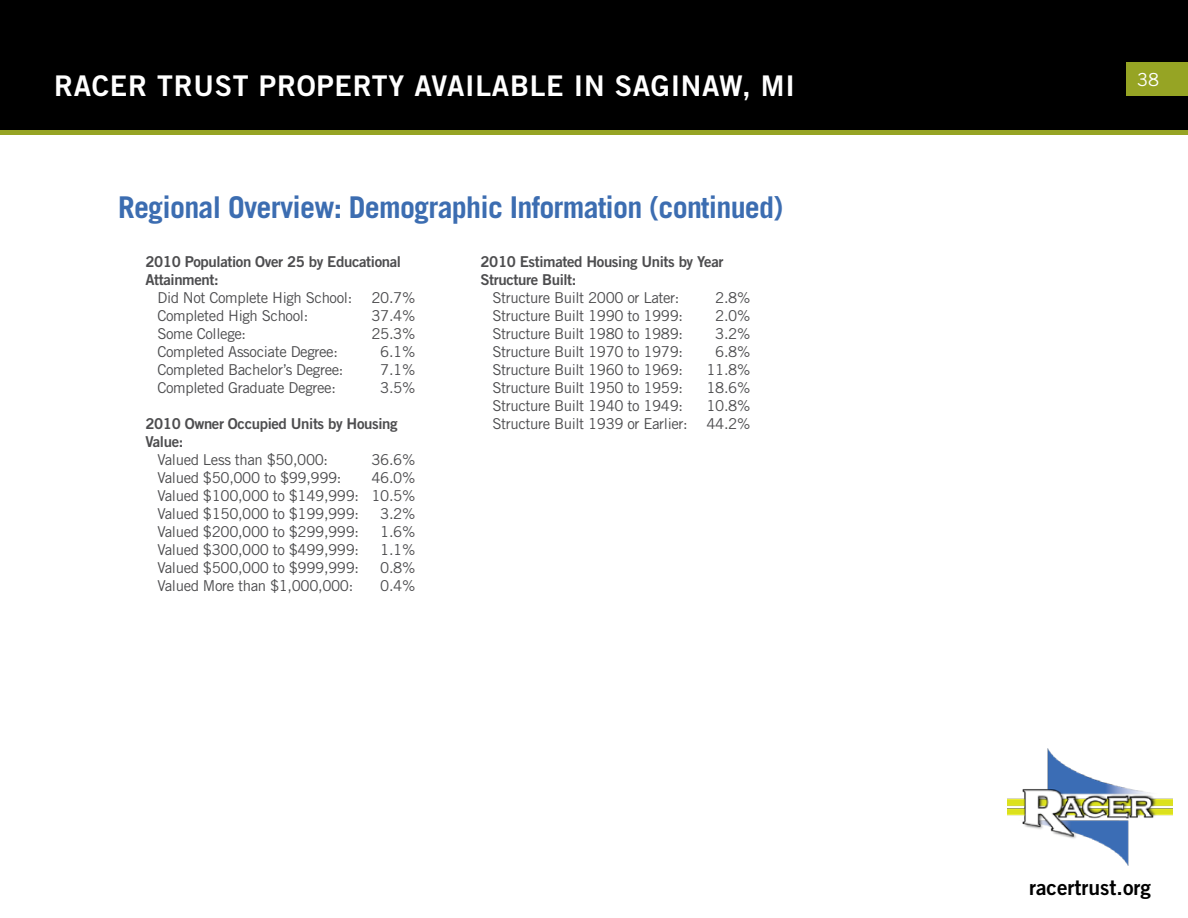
<style>
.page{position:relative;width:1188px;height:918px;background:#fff}
.page>*{position:absolute;margin:0;border:0;box-sizing:border-box;transform-origin:0 0}
.t1{font:700 30px "Trade Gothic LT Std";letter-spacing:-.025em;color:#3c6db1}
.t2{font:28.5px "Trade Gothic LT Std Bd 2";letter-spacing:.025em;color:#fff}
.t3{font:21px "Trade Gothic LT Std Bd 2";color:#000}
.t4{font:18px "Trade Gothic LT Std";color:#fff}
.t5{font:15px/18px "Trade Gothic LT Std";letter-spacing:-.025em;color:#4d4d4f;text-align:justify}
.t6{font:15px/18px "Trade Gothic LT Std Bd 2";letter-spacing:-.025em;color:#4d4d4f}
</style>
<div class="page">
<div style="left:1px;top:1px;width:1186px;height:131px;background:#000"></div>
<div style="left:0;top:0;width:1188px;height:133px;border:2px solid #000"></div>
<div style="left:1126px;top:62px;width:62px;height:34px;background:#96a424"></div>
<img style="left:1007px;top:749px;width:166px;height:117px">
<div style="left:0;top:130px;width:1188px;height:5px;background:#96a424"></div>
<h2 class="t2" style="left:54px;top:68px;width:742px">RACER TRUST PROPERTY AVAILABLE IN SAGINAW, MI</h2>
<h1 class="t1" style="left:118px;top:189px;width:667px">Regional Overview: Demographic Information (continued)</h1>
<p class="t6" style="left:145px;top:253px;width:257px">2010 Population Over 25 by Educational<br>Attainment:</p>
<p class="t5" style="left:157px;top:289px;width:196px">Did Not Complete High School:</p>
<p class="t5" style="left:371px;top:289px;width:45px">20.7%</p>
<p class="t5" style="left:157px;top:307px;width:152px">Completed High School:</p>
<p class="t5" style="left:371px;top:307px;width:45px">37.4%</p>
<p class="t5" style="left:157px;top:325px;width:90px">Some College:</p>
<p class="t5" style="left:371px;top:325px;width:45px">25.3%</p>
<p class="t5" style="left:157px;top:343px;width:182px">Completed Associate Degree:</p>
<p class="t5" style="left:380px;top:343px;width:37px">6.1%</p>
<p class="t5" style="left:157px;top:361px;width:188px">Completed Bachelor’s Degree:</p>
<p class="t5" style="left:380px;top:361px;width:37px">7.1%</p>
<p class="t5" style="left:157px;top:379px;width:180px">Completed Graduate Degree:</p>
<p class="t5" style="left:380px;top:379px;width:37px">3.5%</p>
<p class="t6" style="left:145px;top:415px;width:254px">2010 Owner Occupied Units by Housing<br>Value:</p>
<p class="t5" style="left:157px;top:451px;width:172px">Valued Less than $50,000:</p>
<p class="t5" style="left:371px;top:451px;width:45px">36.6%</p>
<p class="t5" style="left:157px;top:469px;width:186px">Valued $50,000 to $99,999:</p>
<p class="t6" style="left:480px;top:253px;width:245px">2010 Estimated Housing Units by Year<br>Structure Built:</p>
<p class="t5" style="left:492px;top:289px;width:188px">Structure Built 2000 or Later:</p>
<p class="t5" style="left:715px;top:289px;width:37px">2.8%</p>
<p class="t5" style="left:492px;top:307px;width:192px">Structure Built 1990 to 1999:</p>
<p class="t5" style="left:715px;top:307px;width:37px">2.0%</p>
<p class="t5" style="left:492px;top:325px;width:192px">Structure Built 1980 to 1989:</p>
<p class="t5" style="left:715px;top:325px;width:37px">3.2%</p>
<p class="t5" style="left:492px;top:343px;width:192px">Structure Built 1970 to 1979:</p>
<p class="t5" style="left:715px;top:343px;width:37px">6.8%</p>
<p class="t5" style="left:492px;top:361px;width:192px">Structure Built 1960 to 1969:</p>
<p class="t5" style="left:707px;top:361px;width:45px">11.8%</p>
<p class="t5" style="left:492px;top:379px;width:192px">Structure Built 1950 to 1959:</p>
<p class="t5" style="left:707px;top:379px;width:45px">18.6%</p>
<p class="t5" style="left:492px;top:397px;width:192px">Structure Built 1940 to 1949:</p>
<p class="t5" style="left:492px;top:397px;width:260px;text-align:right">10.8%<br>Structure Built 1939 or Earlier: 44.2%</p>
<p class="t5" style="left:157px;top:469px;width:259px;text-indent:214px">46.0% Valued $100,000 to $149,999: 10.5% Valued $150,000 to $199,999:</p>
<p class="t5" style="left:380px;top:505px;width:37px">3.2%</p>
<p class="t5" style="left:157px;top:523px;width:203px">Valued $200,000 to $299,999:</p>
<p class="t5" style="left:380px;top:523px;width:37px">1.6%</p>
<p class="t5" style="left:157px;top:541px;width:203px">Valued $300,000 to $499,999:</p>
<p class="t5" style="left:380px;top:541px;width:37px">1.1%</p>
<p class="t5" style="left:157px;top:559px;width:203px">Valued $500,000 to $999,999:</p>
<p class="t5" style="left:380px;top:559px;width:37px">0.8%</p>
<p class="t5" style="left:157px;top:577px;width:197px">Valued More than $1,000,000:</p>
<p class="t5" style="left:380px;top:577px;width:37px">0.4%</p>
<p class="t4" style="left:1137px;top:68px;width:23px">38</p>
<h3 class="t3" style="left:1029px;top:875px;width:123px">racertrust.org</h3>
</div>
